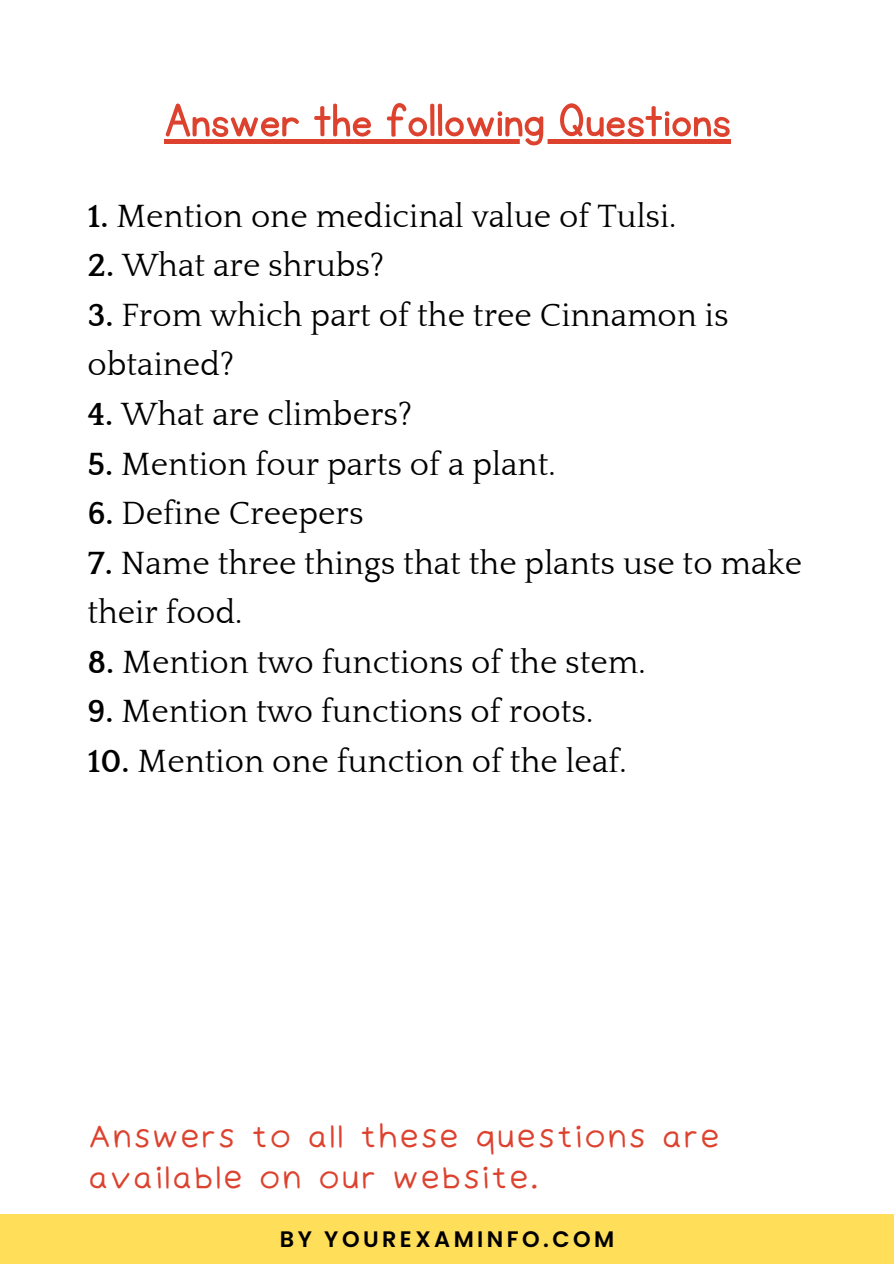
<style>
.page{position:relative;width:894px;height:1264px;background:#fff}
.page>*{position:absolute;margin:0;border:0;box-sizing:border-box;transform-origin:0 0}
.t1{font:54px "KG Primary Penmanship";color:#dc422e}
.t2{font:33px/49.5px "Quattrocento";color:#000}
.t3{font:30px/41.7px "Irene Florentina";color:#dc422e}
.t4{font:600 22.35px "Poppins";letter-spacing:.155em;color:#000}
.s1{font-weight:700}
</style>
<div class="page">
<div style="left:0;top:1214px;width:893px;height:49px;background:#ffde59"></div>
<div style="left:164px;top:139px;width:566px;height:5px;background:#dc422e"></div>
<p class="t1" style="left:164px;top:94px;width:568px">Answer the following Questions</p>
<p class="t2" style="left:87px;top:192px;width:590px"><span class="s1">1.</span> Mention one medicinal value of Tulsi.</p>
<p class="t2" style="left:87px;top:242px;width:298px"><span class="s1">2.</span> What are shrubs?</p>
<p class="t2" style="left:87px;top:291px;width:642px"><span class="s1">3.</span> From which part of the tree Cinnamon is obtained?</p>
<p class="t2" style="left:87px;top:390px;width:326px"><span class="s1">4.</span> What are climbers?</p>
<p class="t2" style="left:87px;top:440px;width:469px"><span class="s1">5.</span> Mention four parts of a plant.</p>
<p class="t2" style="left:87px;top:489px;width:277px"><span class="s1">6.</span> Define Creepers</p>
<p class="t2" style="left:87px;top:539px;width:716px"><span class="s1">7.</span> Name three things that the plants use to make their food.</p>
<p class="t2" style="left:87px;top:638px;width:559px"><span class="s1">8.</span> Mention two functions of the stem.</p>
<p class="t2" style="left:87px;top:688px;width:507px"><span class="s1">9.</span> Mention two functions of roots.</p>
<p class="t2" style="left:87px;top:737px;width:540px"><span class="s1">10.</span> Mention one function of the leaf.</p>
<p class="t3" style="left:87px;top:1115px;width:634px">Answers to all these questions are available on our website.</p>
<p class="t4" style="left:280px;top:1223px;width:336px">BY YOUREXAMINFO.COM</p>
</div>
